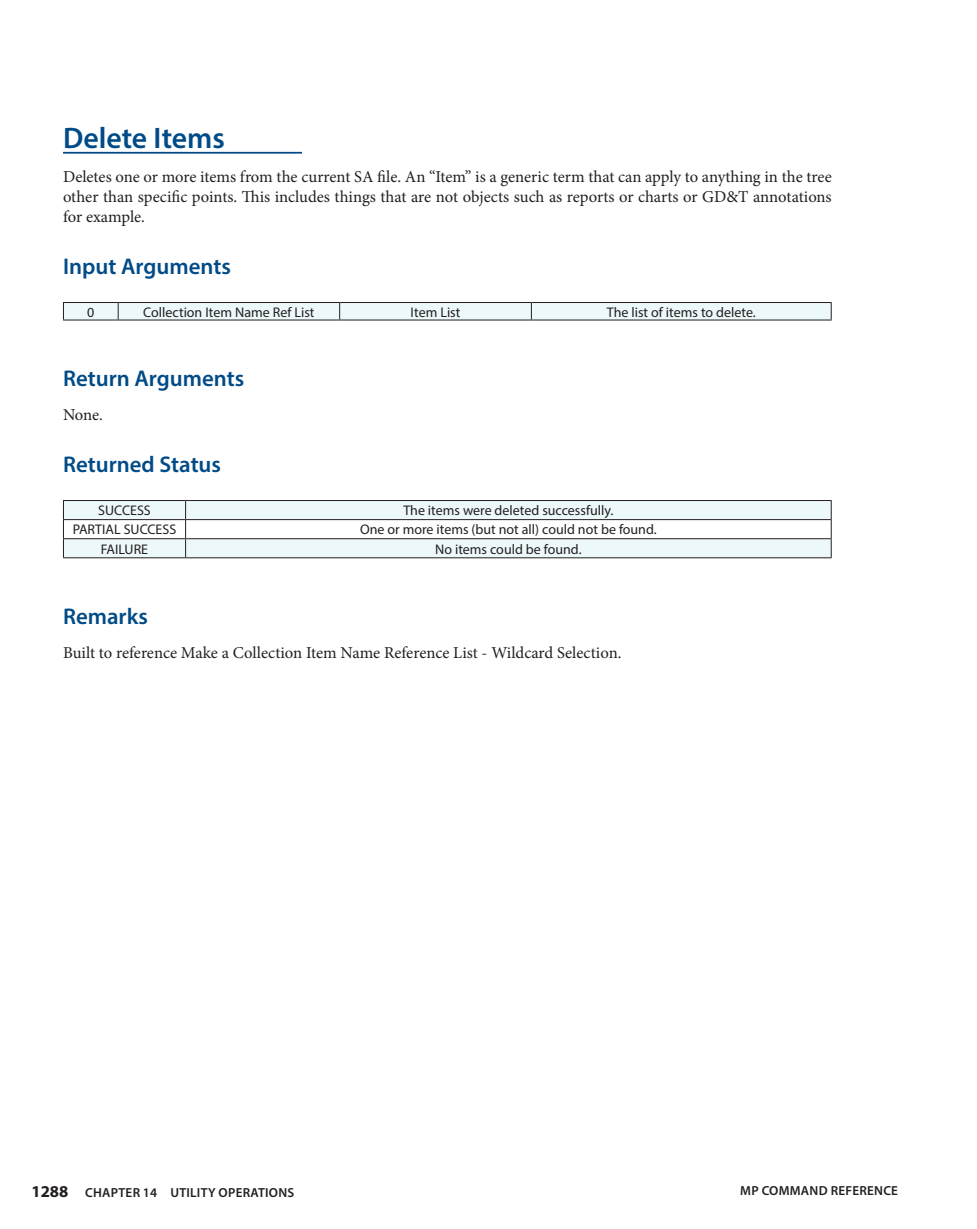
<style>
.page{position:relative;width:977px;height:1229px;background:#fff}
.page>*{position:absolute;margin:0;border:0;box-sizing:border-box;transform-origin:0 0}
.MP_Command{font:600 29.75px "Myriad Pro";color:#004b87}
.Sections{font:600 22.75px "Myriad Pro";color:#004b87}
.t1{font:16.62px/19.9px "Minion Pro";color:#231f20;text-align:justify}
.Cell_Body{font:14px "Myriad Pro";color:#231f20}
.t2{font:600 13.12px "Myriad Pro";letter-spacing:.02em;color:#231f20}
.s1{font-weight:700;font-size:16.62px}
</style>
<div class="page">
<hr style="left:63px;top:152px;width:239px;height:2px;background:#004b87">
<svg style="left:63px;top:302px;width:768px;height:17px;background:#dee8ea"></svg>
<hr style="left:63px;top:319px;width:55px;height:1px;background:#231f20">
<hr style="left:118px;top:319px;width:222px;height:1px;background:#231f20">
<hr style="left:340px;top:319px;width:191px;height:1px;background:#231f20">
<hr style="left:531px;top:319px;width:300px;height:1px;background:#231f20">
<svg style="left:63px;top:500px;width:768px;height:57px"></svg>
<hr style="left:63px;top:557px;width:123px;height:1px;background:#231f20">
<hr style="left:186px;top:557px;width:645px;height:1px;background:#231f20">
<p class="MP_Command" style="left:63px;top:119px;width:163px">Delete Items</p>
<p class="t1" style="left:63px;top:167px;width:770px">Deletes one or more items from the current SA file. An “Item” is a generic term that can apply to anything in the tree other than specific points. This includes things that are not objects such as reports or charts or GD&amp;T annotations for example.</p>
<p class="Sections" style="left:63px;top:252px;width:169px">Input Arguments</p>
<p class="Cell_Body" style="left:87px;top:303px;width:9px">0</p>
<p class="Cell_Body" style="left:143px;top:303px;width:173px">Collection Item Name Ref List</p>
<p class="Cell_Body" style="left:410px;top:303px;width:51px">Item List</p>
<p class="Cell_Body" style="left:607px;top:303px;width:150px">The list of items to delete.</p>
<p class="Sections" style="left:63px;top:364px;width:183px">Return Arguments</p>
<p class="t1" style="left:63px;top:405px;width:41px">None.</p>
<p class="Sections" style="left:63px;top:450px;width:159px">Returned Status</p>
<p class="Cell_Body" style="left:98px;top:502px;width:54px">SUCCESS</p>
<p class="Cell_Body" style="left:403px;top:502px;width:211px">The items were deleted successfully.</p>
<p class="Cell_Body" style="left:73px;top:521px;width:105px">PARTIAL SUCCESS</p>
<p class="Cell_Body" style="left:360px;top:521px;width:298px">One or more items (but not all) could not be found.</p>
<p class="Cell_Body" style="left:101px;top:540px;width:49px">FAILURE</p>
<p class="Cell_Body" style="left:435px;top:540px;width:148px">No items could be found.</p>
<p class="Sections" style="left:63px;top:602px;width:86px">Remarks</p>
<p class="t1" style="left:63px;top:643px;width:560px">Built to reference Make a Collection Item Name Reference List - Wildcard Selection.</p>
<p class="t2" style="left:32px;top:1184px;width:155px"><span class="s1">1288</span> CHAPTER 14 Utility</p>
<p class="t2" style="left:218px;top:1184px;width:18px">Operations</p>
<p class="t2" style="left:740px;top:1182px;width:159px">MP COMMAND REFERENCE</p>
</div>
